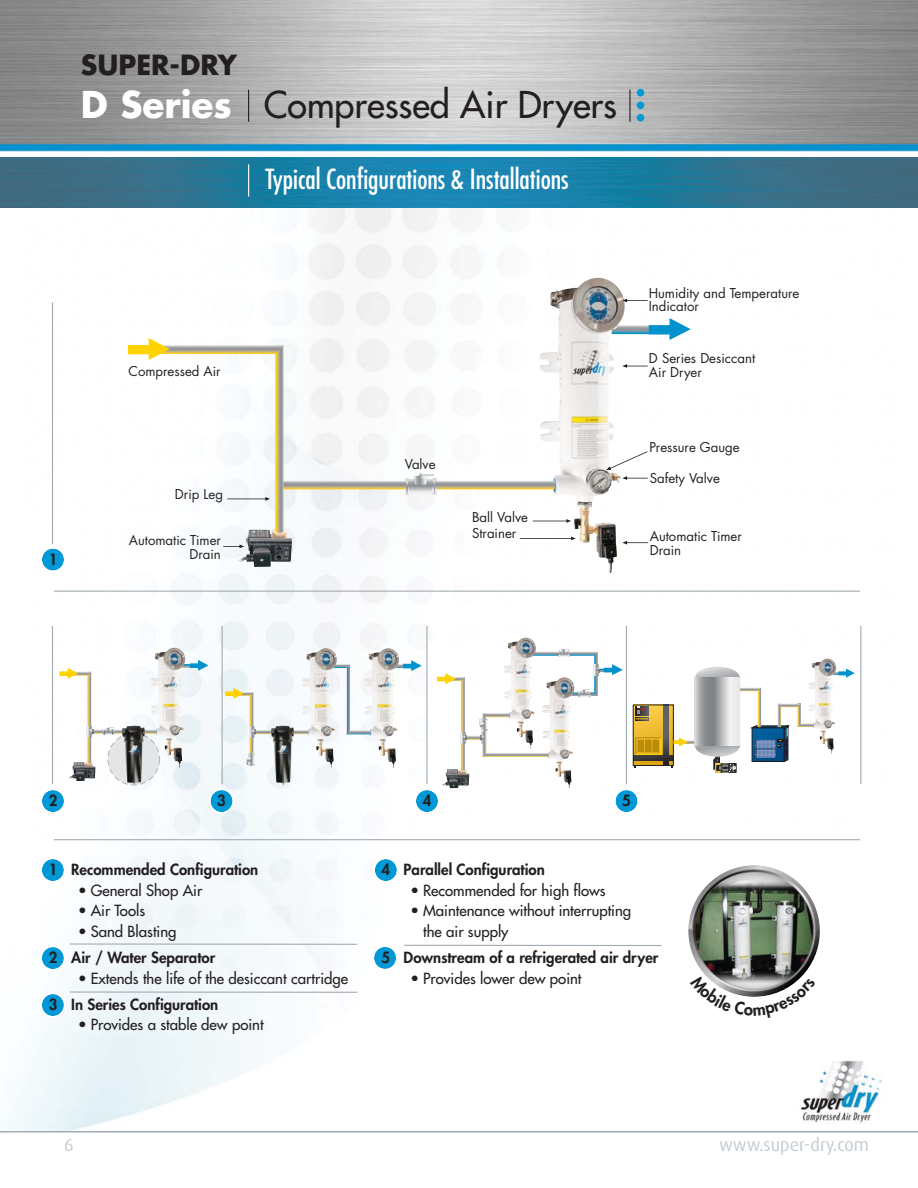
<style>
.page{position:relative;width:918px;height:1188px;background:#fff}
.page>*{position:absolute;margin:0;border:0;box-sizing:border-box;transform-origin:0 0}
.t1{font:36px "Futura";color:#231f20}
.t2{font:condensed 27px "Futura";color:#fff}
.t3{font:700 27px "Futura";color:#231f20}
.t4{font:18px "Dax";color:#c4cbd0}
.t5{font:15px/20.4px "Futura";color:#231f20}
.t6{font:800 15px "Futura";color:#231f20}
.t7{font:13.2px/13.8px "Futura";color:#231f20}
.s1{font-weight:700;color:#fff}
</style>
<div class="page">
<img style="left:9px;top:208px;width:853px;height:923px">
<hr style="left:0;top:1131px;width:918px;height:2px;background:#a2acb4">
<img style="left:0;top:0;width:918px;height:151px">
<hr style="left:629px;top:90px;width:2px;height:32px;background:#231f20">
<div style="left:774px;top:1028px;width:122px;height:99px;background:#fff"></div>
<img style="left:800px;top:1060px;width:83px;height:63px">
<hr style="left:248px;top:90px;width:1px;height:32px;background:#231f20">
<svg style="left:626px;top:325px;width:23px;height:9px"></svg>
<svg style="left:649px;top:318px;width:42px;height:22px"></svg>
<img style="left:238px;top:548px;width:54px;height:19px">
<img style="left:551px;top:278px;width:75px;height:295px">
<svg style="left:622px;top:476px;width:26px;height:4px"></svg>
<svg style="left:606px;top:451px;width:42px;height:19px"></svg>
<svg style="left:622px;top:364px;width:26px;height:4px"></svg>
<svg style="left:622px;top:299px;width:26px;height:3px"></svg>
<svg style="left:622px;top:541px;width:26px;height:4px"></svg>
<svg style="left:128px;top:338px;width:448px;height:210px"></svg>
<div style="left:108px;top:733px;width:52px;height:52px;background:#e4e5e6;border-radius:50%"></div>
<img style="left:68px;top:764px;width:28px;height:17px">
<img style="left:155px;top:647px;width:32px;height:121px">
<svg style="left:175px;top:660px;width:34px;height:11px"></svg>
<svg style="left:60px;top:668px;width:97px;height:96px"></svg>
<img style="left:369px;top:648px;width:31px;height:120px">
<img style="left:307px;top:648px;width:31px;height:120px">
<svg style="left:323px;top:664px;width:48px;height:70px"></svg>
<svg style="left:392px;top:660px;width:30px;height:11px"></svg>
<svg style="left:225px;top:688px;width:84px;height:78px"></svg>
<svg style="left:594px;top:657px;width:4px;height:32px"></svg>
<svg style="left:576px;top:689px;width:22px;height:8px"></svg>
<svg style="left:537px;top:649px;width:61px;height:8px"></svg>
<img style="left:442px;top:770px;width:27px;height:18px">
<img style="left:508px;top:638px;width:29px;height:35px">
<img style="left:547px;top:677px;width:29px;height:111px">
<svg style="left:437px;top:673px;width:112px;height:97px"></svg>
<svg style="left:593px;top:664px;width:30px;height:12px"></svg>
<svg style="left:837px;top:669px;width:18px;height:9px"></svg>
<img style="left:812px;top:658px;width:25px;height:96px">
<div style="left:633px;top:705px;width:40px;height:61px;border:1px solid #231f20"></div>
<svg style="left:634px;top:666px;width:180px;height:107px"></svg>
<img style="left:122px;top:725px;width:23px;height:61px">
<img style="left:271px;top:725px;width:23px;height:61px">
<div style="left:637px;top:114px;width:7px;height:7px;background:#0098d6;border-radius:50%"></div>
<div style="left:637px;top:102px;width:7px;height:7px;background:#0098d6;border-radius:50%"></div>
<div style="left:637px;top:89px;width:7px;height:7px;background:#0098d6;border-radius:50%"></div>
<hr style="left:52px;top:302px;width:1px;height:242px;background:#a2acb4">
<hr style="left:52px;top:626px;width:1px;height:158px;background:#a2acb4">
<hr style="left:860px;top:626px;width:1px;height:158px;background:#a2acb4">
<hr style="left:222px;top:626px;width:1px;height:158px;background:#a2acb4">
<hr style="left:426px;top:626px;width:2px;height:158px;background:#a2acb4">
<hr style="left:54px;top:591px;width:806px;height:1px;background:#a2acb4">
<hr style="left:54px;top:839px;width:806px;height:1px;background:#a2acb4">
<hr style="left:626px;top:626px;width:1px;height:158px;background:#a2acb4">
<hr style="left:70px;top:943px;width:287px;height:2px;background:#a2acb4">
<hr style="left:70px;top:991px;width:287px;height:2px;background:#a2acb4">
<hr style="left:404px;top:945px;width:258px;height:1px;background:#a2acb4">
<svg style="left:40px;top:858px;width:25px;height:25px"></svg>
<svg style="left:40px;top:946px;width:25px;height:25px"></svg>
<svg style="left:40px;top:993px;width:25px;height:25px"></svg>
<svg style="left:373px;top:858px;width:25px;height:25px"></svg>
<svg style="left:373px;top:945px;width:25px;height:25px"></svg>
<img style="left:688px;top:865px;width:132px;height:132px;border-radius:50%">
<svg style="left:40px;top:547px;width:25px;height:25px"></svg>
<svg style="left:40px;top:789px;width:25px;height:25px"></svg>
<svg style="left:209px;top:789px;width:25px;height:25px"></svg>
<svg style="left:414px;top:789px;width:25px;height:25px"></svg>
<svg style="left:614px;top:789px;width:25px;height:25px"></svg>
<img style="left:0;top:157px;width:918px;height:51px">
<hr style="left:248px;top:164px;width:1px;height:32px;background:#fff">
<svg style="left:690px;top:975px;width:126px;height:43px"></svg>
<h2 class="t3" style="left:81px;top:53px;width:157px">SUPER-DRY</h2>
<h1 class="t1" style="left:81px;top:87px;width:538px"><span class="s1">D Series</span> Compressed Air Dryers</h1>
<p class="t6" style="left:49px;top:552px;width:10px">1</p>
<h2 class="t2" style="left:266px;top:167px;width:305px">Typical Configurations &amp; Installations</h2>
<p class="t7" style="left:129px;top:365px;width:94px">Compressed Air</p>
<p class="t7" style="left:175px;top:489px;width:50px">Drip Leg</p>
<p class="t7" style="left:129px;top:535px;width:94px;text-align:right">Automatic Timer<br>Drain</p>
<p class="t7" style="left:405px;top:458px;width:32px">Valve</p>
<p class="t7" style="left:472px;top:510px;width:57px;line-height:16.6px">Ball Valve<br>Strainer</p>
<p class="t7" style="left:649px;top:287px;width:152px">Humidity and Temperature<br>Indicator</p>
<p class="t7" style="left:649px;top:353px;width:108px">D Series Desiccant<br>Air Dryer</p>
<p class="t7" style="left:649px;top:442px;width:92px">Pressure Gauge</p>
<p class="t7" style="left:650px;top:472px;width:72px">Safety Valve</p>
<p class="t7" style="left:650px;top:530px;width:94px">Automatic Timer<br>Drain</p>
<p class="t6" style="left:49px;top:794px;width:10px">2</p>
<p class="t6" style="left:217px;top:794px;width:10px">3</p>
<p class="t6" style="left:423px;top:794px;width:10px">4</p>
<p class="t6" style="left:622px;top:794px;width:10px">5</p>
<p class="t6" style="left:49px;top:863px;width:211px">1 Recommended Configuration</p>
<p class="t5" style="left:78px;top:881px;width:126px">• General Shop Air</p>
<p class="t5" style="left:78px;top:901px;width:69px">• Air Tools</p>
<p class="t5" style="left:78px;top:922px;width:100px">• Sand Blasting</p>
<p class="t6" style="left:49px;top:951px;width:168px">2 Air / Water Separator</p>
<p class="t5" style="left:78px;top:969px;width:272px">• Extends the life of the desiccant cartridge</p>
<p class="t6" style="left:49px;top:997px;width:171px">3 In Series Configuration</p>
<p class="t5" style="left:78px;top:1016px;width:187px">• Provides a stable dew point</p>
<p class="t6" style="left:381px;top:863px;width:165px">4 Parallel Configuration</p>
<p class="t5" style="left:410px;top:881px;width:197px">• Recommended for high flows</p>
<p class="t5" style="left:423px;top:901px;width:210px;text-indent:-13px">• Maintenance without interrupting the air supply</p>
<p class="t6" style="left:381px;top:951px;width:279px">5 Downstream of a refrigerated air dryer</p>
<p class="t5" style="left:410px;top:969px;width:173px">• Provides lower dew point</p>
<p class="t4" style="left:64px;top:1137px;width:11px">6</p>
<p class="t4" style="left:719px;top:1137px;width:151px">www.super-dry.com</p>
</div>
